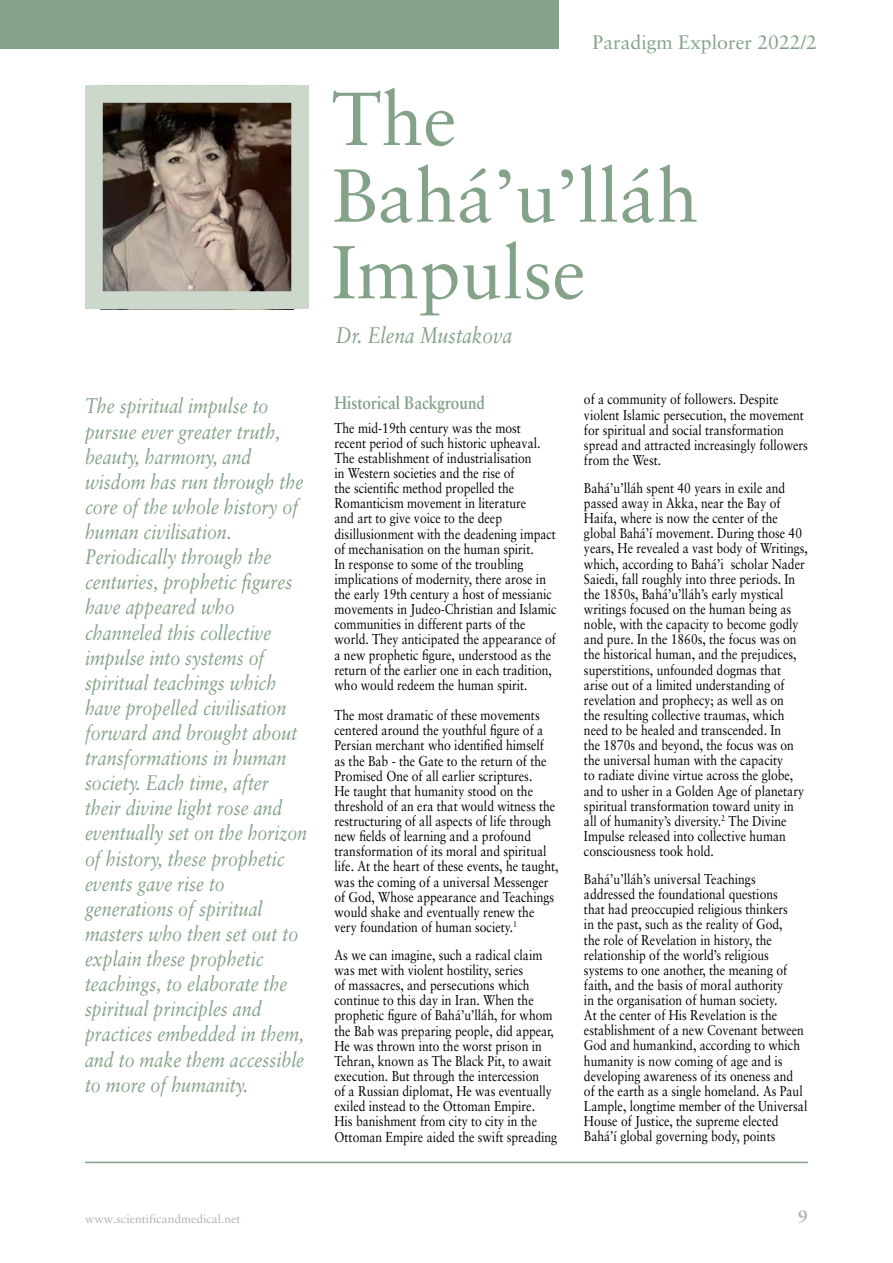
<style>
.page{position:relative;width:893px;height:1263px;background:#fff}
.page>*{position:absolute;margin:0;border:0;box-sizing:border-box;transform-origin:0 0}
.t1{font:75px/76.7px "Sabon";color:#83a287}
.t2{font:italic 22.5px "Sabon";color:#83a287;scale:.85 1}
.t3{font:italic 21px/25px "Sabon";color:#83a287;scale:.85 1}
.t4{font:19.5px "Sabon";color:#83a287}
.t5{font:700 18px "Sabon";color:#83a287;scale:.85 1}
.t6{font:700 18px "Sabon";color:#b3b2b2}
.t7{font:14.25px/15.1px "Sabon";color:#000;scale:.85 1}
.t8{font:12px "Sabon";color:#b3b2b2}
</style>
<div class="page">
<div style="left:0;top:0;width:558px;height:49px;background:#83a287"></div>
<hr style="left:85px;top:1162px;width:723px;height:1px;background:#83a287">
<img style="left:104px;top:104px;width:186px;height:186px">
<div style="left:85px;top:85px;width:224px;height:224px;border:18px solid #ccd8cc"></div>
<h3 class="t4" style="left:593px;top:31px;width:226px">Paradigm Explorer 2022/2</h3>
<h1 class="t1" style="left:332px;top:80px;width:368px">The<br>Bahá’u’lláh<br>Impulse</h1>
<h2 class="t2" style="left:336px;top:322px;width:209px">Dr. Elena Mustakova</h2>
<p class="t3" style="left:85px;top:394px;width:263px">The spiritual impulse to pursue ever greater truth, beauty, harmony, and wisdom has run through the core of the whole history of human civilisation.<br>Periodically through the centuries, prophetic figures have appeared who channeled this collective impulse into systems of spiritual teachings which have propelled civilisation forward and brought about transformations in human society. Each time, after their divine light rose and eventually set on the horizon of history, these prophetic events gave rise to generations of spiritual masters who then set out to explain these prophetic teachings, to elaborate the spiritual principles and practices embedded in them, and to make them accessible to more of humanity.</p>
<p class="t5" style="left:334px;top:391px;width:179px">Historical Background</p>
<p class="t7" style="left:334px;top:420px;width:263px">The mid-19th century was the most<br>recent period of such historic upheaval.<br>The establishment of industrialisation<br>in Western societies and the rise of<br>the scientific method propelled the Romanticism movement in literature<br>and art to give voice to the deep disillusionment with the deadening impact of mechanisation on the human spirit.<br>In response to some of the troubling implications of modernity, there arose in the early 19th century a host of messianic movements in Judeo-Christian and Islamic communities in different parts of the world. They anticipated the appearance of a new prophetic figure, understood as the return of the earlier one in each tradition, who would redeem the human spirit.</p>
<p class="t7" style="left:334px;top:707px;width:265px">The most dramatic of these movements centered around the youthful figure of a Persian merchant who identified himself<br>as the Bab - the Gate to the return of the Promised One of all earlier scriptures.<br>He taught that humanity stood on the threshold of an era that would witness the restructuring of all aspects of life through new fields of learning and a profound transformation of its moral and spiritual life. At the heart of these events, he taught, was the coming of a universal Messenger of God, Whose appearance and Teachings would shake and eventually renew the very foundation of human society.<sup>1</sup></p>
<p class="t7" style="left:334px;top:947px;width:264px">As we can imagine, such a radical claim was met with violent hostility, series<br>of massacres, and persecutions which continue to this day in Iran. When the prophetic figure of Bahá’u’lláh, for whom the Bab was preparing people, did appear, He was thrown into the worst prison in Tehran, known as The Black Pit, to await execution. But through the intercession<br>of a Russian diplomat, He was eventually exiled instead to the Ottoman Empire.<br>His banishment from city to city in the Ottoman Empire aided the swift spreading</p>
<p class="t7" style="left:584px;top:392px;width:265px">of a community of followers. Despite violent Islamic persecution, the movement for spiritual and social transformation spread and attracted increasingly followers from the West.</p>
<p class="t7" style="left:584px;top:480px;width:265px">Bahá’u’lláh spent 40 years in exile and passed away in Akka, near the Bay of Haifa, where is now the center of the global Bahá’í movement. During those 40 years, He revealed a vast body of Writings, which, according to Bahá ’í scholar Nader Saiedi, fall roughly into three periods. In the 1850s, Bahá’u’lláh’s early mystical writings focused on the human being as noble, with the capacity to become godly and pure. In the 1860s, the focus was on the historical human, and the prejudices, superstitions, unfounded dogmas that arise out of a limited understanding of revelation and prophecy; as well as on<br>the resulting collective traumas, which need to be healed and transcended. In<br>the 1870s and beyond, the focus was on the universal human with the capacity<br>to radiate divine virtue across the globe, and to usher in a Golden Age of planetary spiritual transformation toward unity in all of humanity’s diversity.<sup>2</sup> The Divine Impulse released into collective human consciousness took hold.</p>
<p class="t7" style="left:584px;top:871px;width:264px">Bahá’u’lláh’s universal Teachings addressed the foundational questions<br>that had preoccupied religious thinkers<br>in the past, such as the reality of God,<br>the role of Revelation in history, the relationship of the world’s religious systems to one another, the meaning of faith, and the basis of moral authority<br>in the organisation of human society.<br>At the center of His Revelation is the establishment of a new Covenant between God and humankind, according to which humanity is now coming of age and is developing awareness of its oneness and of the earth as a single homeland. As Paul Lample, longtime member of the Universal House of Justice, the supreme elected Bahá’í global governing body, points</p>
<p class="t8" style="left:85px;top:1212px;width:157px">www.scientificandmedical.net</p>
<p class="t6" style="left:798px;top:1206px;width:12px">9</p>
</div>
